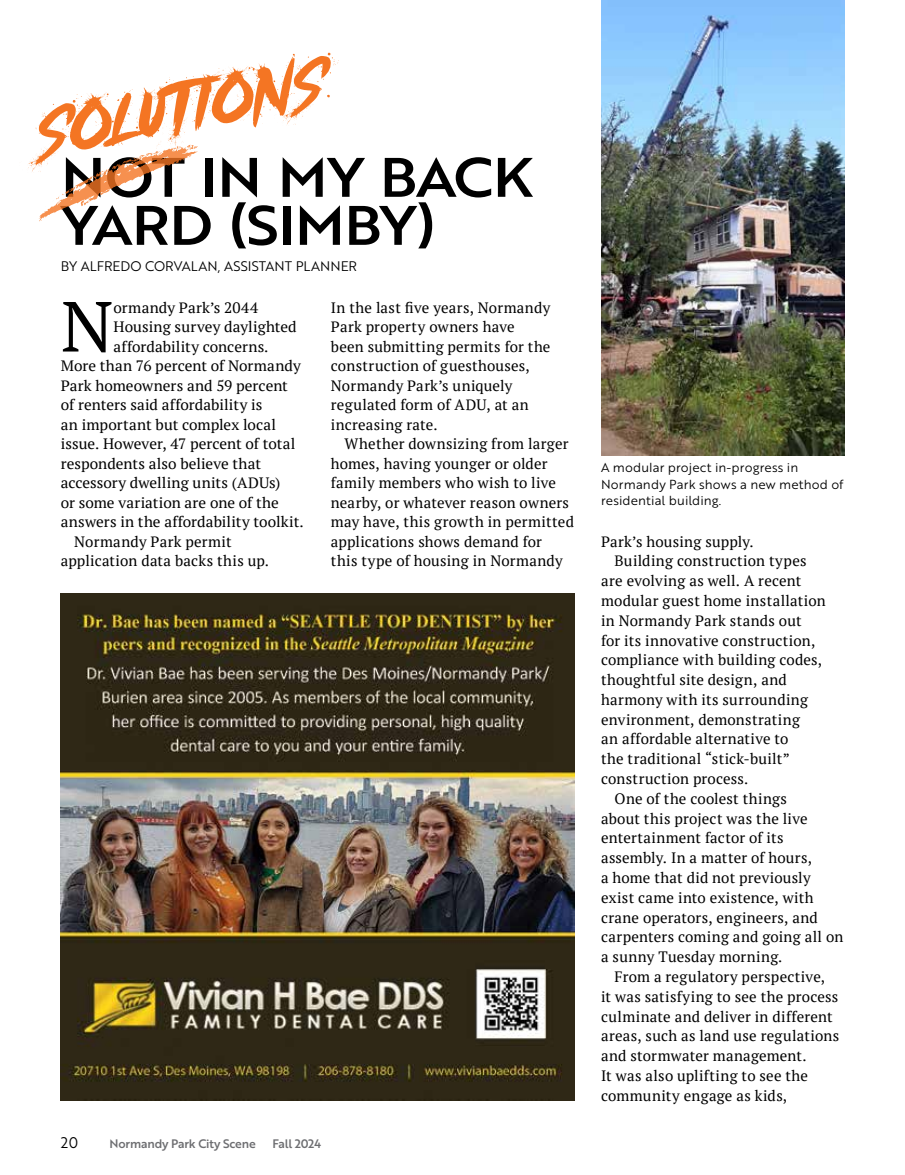
<style>
.page{position:relative;width:905px;height:1175px;background:#fff}
.page>*{position:absolute;margin:0;border:0;box-sizing:border-box;transform-origin:0 0}
.t1{font:83.4px "Apocalypse Grunge";color:#f47523}
.t2{font:70.65px "PT Serif";color:#000}
.t3{font:54px/48px "Brother 1816 Medium";letter-spacing:-.015em;color:#000;scale:1.1 1}
.t4{font:15px/19.5px "PT Serif";letter-spacing:.01em;color:#000}
.t5{font:15px "Brother 1816 Book";color:#000}
.t6{font:13.5px "Brother 1816 Book";letter-spacing:.005em;color:#000}
.t7{font:12.75px/16.5px "Brother 1816 Book";letter-spacing:.01em;color:#000}
.t8{font:12px "Brother 1816 Medium";letter-spacing:-.015em;color:#6d6e71}
</style>
<div class="page">
<svg style="left:39px;top:145px;width:159px;height:76px"></svg>
<img style="left:61px;top:593px;width:513px;height:507px">
<img style="left:601px;top:0;width:243px;height:455px">
<h1 class="t1" style="left:28px;top:74px;width:298px;rotate:-10deg">SOLUTIONS</h1>
<h3 class="t3" style="left:61px;top:151px;width:431px">NOT IN MY BACK<br>YARD (SIMBY)</h3>
<p class="t6" style="left:61px;top:256px;width:298px">BY ALFREDO CORVALAN, ASSISTANT PLANNER</p>
<h2 class="t2" style="left:61px;top:281px;width:54px">N</h2>
<p class="t4" style="left:114px;top:297px;width:146px">ormandy Park’s 2044</p>
<p class="t4" style="left:114px;top:317px;width:185px">Housing survey daylighted</p>
<p class="t4" style="left:114px;top:336px;width:156px">affordability concerns.</p>
<p class="t4" style="left:61px;top:356px;width:241px">More than 76 percent of Normandy</p>
<p class="t4" style="left:61px;top:375px;width:229px">Park homeowners and 59 percent</p>
<p class="t4" style="left:61px;top:395px;width:203px">of renters said affordability is</p>
<p class="t4" style="left:61px;top:414px;width:217px">an important but complex local</p>
<p class="t4" style="left:61px;top:434px;width:236px">issue. However, 47 percent of total</p>
<p class="t4" style="left:61px;top:453px;width:202px">respondents also believe that</p>
<p class="t4" style="left:61px;top:473px;width:221px">accessory dwelling units (ADUs)</p>
<p class="t4" style="left:61px;top:492px;width:219px">or some variation are one of the</p>
<p class="t4" style="left:61px;top:512px;width:244px">answers in the affordability toolkit.</p>
<p class="t4" style="left:74px;top:531px;width:159px">Normandy Park permit</p>
<p class="t4" style="left:61px;top:551px;width:210px">application data backs this up.</p>
<p class="t4" style="left:331px;top:297px;width:221px">In the last five years, Normandy<br>Park property owners have been submitting permits for the construction of guesthouses,<br>Normandy Park’s uniquely regulated form of ADU, at an increasing rate.</p>
<p class="t4" style="left:331px;top:434px;width:244px;text-indent:14px">Whether downsizing from larger homes, having younger or older family members who wish to live nearby, or whatever reason owners may have, this growth in permitted applications shows demand for<br>this type of housing in Normandy</p>
<p class="t5" style="left:61px;top:1131px;width:19px">20</p>
<p class="t8" style="left:109px;top:1134px;width:148px">Normandy Park City Scene</p>
<p class="t8" style="left:272px;top:1134px;width:50px">Fall 2024</p>
<p class="t7" style="left:601px;top:459px;width:244px">A modular project in-progress in<br>Normandy Park shows a new method of residential building.</p>
<p class="t4" style="left:601px;top:531px;width:154px">Park’s housing supply.</p>
<p class="t4" style="left:614px;top:551px;width:193px">Building construction types</p>
<p class="t4" style="left:601px;top:571px;width:202px">are evolving as well. A recent</p>
<p class="t4" style="left:601px;top:590px;width:226px">modular guest home installation</p>
<p class="t4" style="left:601px;top:610px;width:202px">in Normandy Park stands out</p>
<p class="t4" style="left:601px;top:630px;width:216px">for its innovative construction,</p>
<p class="t4" style="left:601px;top:650px;width:222px">compliance with building codes,</p>
<p class="t4" style="left:601px;top:670px;width:187px">thoughtful site design, and</p>
<p class="t4" style="left:601px;top:689px;width:208px">harmony with its surrounding</p>
<p class="t4" style="left:601px;top:709px;width:200px">environment, demonstrating</p>
<p class="t4" style="left:601px;top:729px;width:189px">an affordable alternative to</p>
<p class="t4" style="left:601px;top:749px;width:190px">the traditional “stick-built”</p>
<p class="t4" style="left:601px;top:769px;width:149px">construction process.</p>
<p class="t4" style="left:614px;top:788px;width:174px">One of the coolest things</p>
<p class="t4" style="left:601px;top:808px;width:208px">about this project was the live</p>
<p class="t4" style="left:601px;top:828px;width:184px">entertainment factor of its</p>
<p class="t4" style="left:601px;top:848px;width:212px">assembly. In a matter of hours,</p>
<p class="t4" style="left:601px;top:867px;width:211px">a home that did not previously</p>
<p class="t4" style="left:601px;top:887px;width:214px">exist came into existence, with</p>
<p class="t4" style="left:601px;top:907px;width:218px">crane operators, engineers, and</p>
<p class="t4" style="left:601px;top:927px;width:244px">carpenters coming and going all on</p>
<p class="t4" style="left:601px;top:947px;width:183px">a sunny Tuesday morning.</p>
<p class="t4" style="left:614px;top:966px;width:212px">From a regulatory perspective,</p>
<p class="t4" style="left:601px;top:986px;width:239px">it was satisfying to see the process</p>
<p class="t4" style="left:601px;top:1006px;width:233px">culminate and deliver in different</p>
<p class="t4" style="left:601px;top:1026px;width:239px">areas, such as land use regulations</p>
<p class="t4" style="left:601px;top:1046px;width:207px">and stormwater management.</p>
<p class="t4" style="left:601px;top:1065px;width:208px">It was also uplifting to see the</p>
<p class="t4" style="left:601px;top:1085px;width:188px">community engage as kids,</p>
</div>
